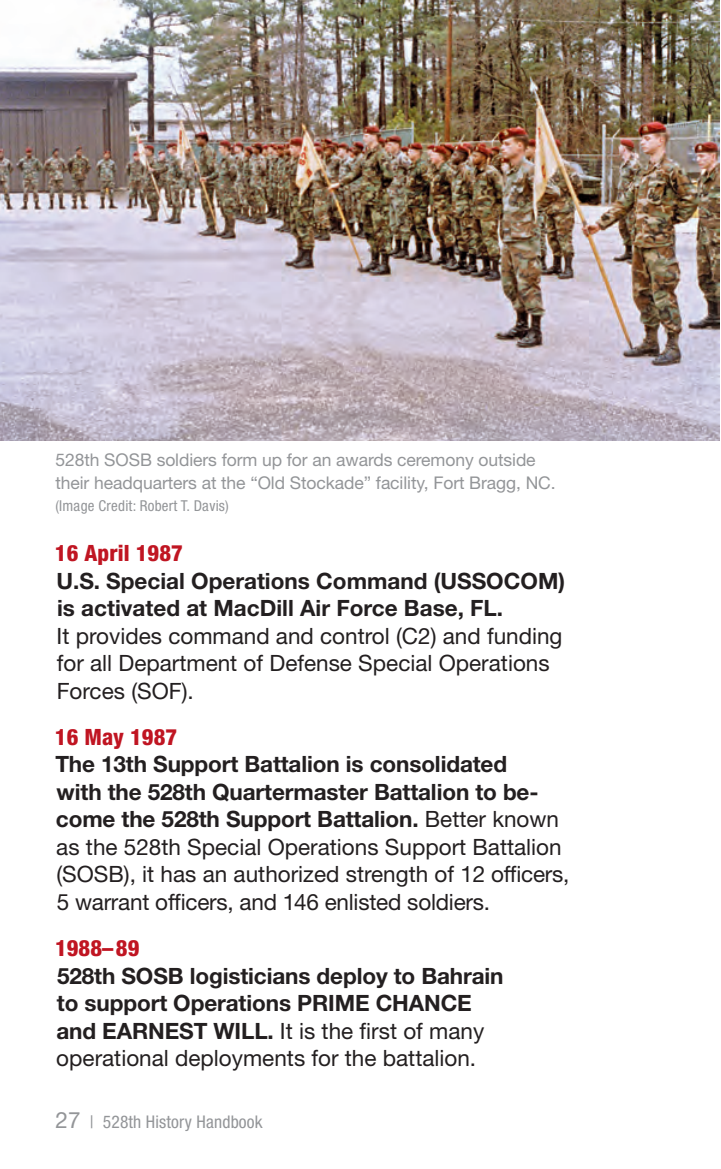
<style>
.page{position:relative;width:721px;height:1169px;background:#fff}
.page>*{position:absolute;margin:0;border:0;box-sizing:border-box;transform-origin:0 0}
.t1{font:22.5px/27.5px "Helvetica Neue LT Std";color:#231f20}
.t2{font:700 22.5px/27.5px "Helvetica Neue LT Std";letter-spacing:-.005em;color:#231f20}
.t3{font:800 condensed 22.5px "Helvetica Neue LT Std";letter-spacing:.005em;color:#c01522}
.t4{font:17.5px/22.5px "Helvetica Neue LT Std";letter-spacing:-.005em;color:#939598}
.t5{font:condensed 17.5px "Helvetica Neue LT Std";letter-spacing:.01em;color:#939598}
.t6{font:condensed 15px "Helvetica Neue LT Std";letter-spacing:.015em;color:#939598}
.s1{font-weight:700}
.s2{font-weight:400}
.s3{font-stretch:normal;font-size:22.5px}
</style>
<div class="page">
<img style="left:0;top:0;width:719px;height:441px">
<p class="t4" style="left:55px;top:449px;width:501px">528th SOSB soldiers form up for an awards ceremony outside their headquarters at the “Old Stockade” facility, Fort Bragg, NC.</p>
<p class="t6" style="left:55px;top:497px;width:175px">(Image Credit: Robert T. Davis)</p>
<p class="t3" style="left:55px;top:539px;width:129px">16 April 1987</p>
<p class="t2" style="left:57px;top:566px;width:510px">U.S. Special Operations Command (USSOCOM) is activated at MacDill Air Force Base, FL.</p>
<p class="t1" style="left:57px;top:622px;width:507px">It provides command and control (C2) and funding for all Department of Defense Special Operations<br>Forces (SOF).</p>
<p class="t3" style="left:55px;top:723px;width:124px">16 May 1987</p>
<p class="t1" style="left:55px;top:750px;width:515px"><span class="s1">The 13th Support Battalion is consolidated<br>with the 528th Quartermaster Battalion to be&shy;come the 528th Support Battalion.</span> Better known as the 528th Special Operations Support Battalion (SOSB), it has an authorized strength of 12 officers, 5 warrant officers, and 146 enlisted soldiers.</p>
<p class="t3" style="left:55px;top:934px;width:86px">1988–89</p>
<p class="t2" style="left:56px;top:961px;width:449px">528th SOSB logisticians deploy to Bahrain to support Operations PRIME CHANCE and EARNEST WILL. <span class="s2">It is the first of many operational deployments for the battalion.</span></p>
<p class="t5" style="left:55px;top:1112px;width:209px"><span class="s3">27</span> | 528th History Handbook</p>
</div>
